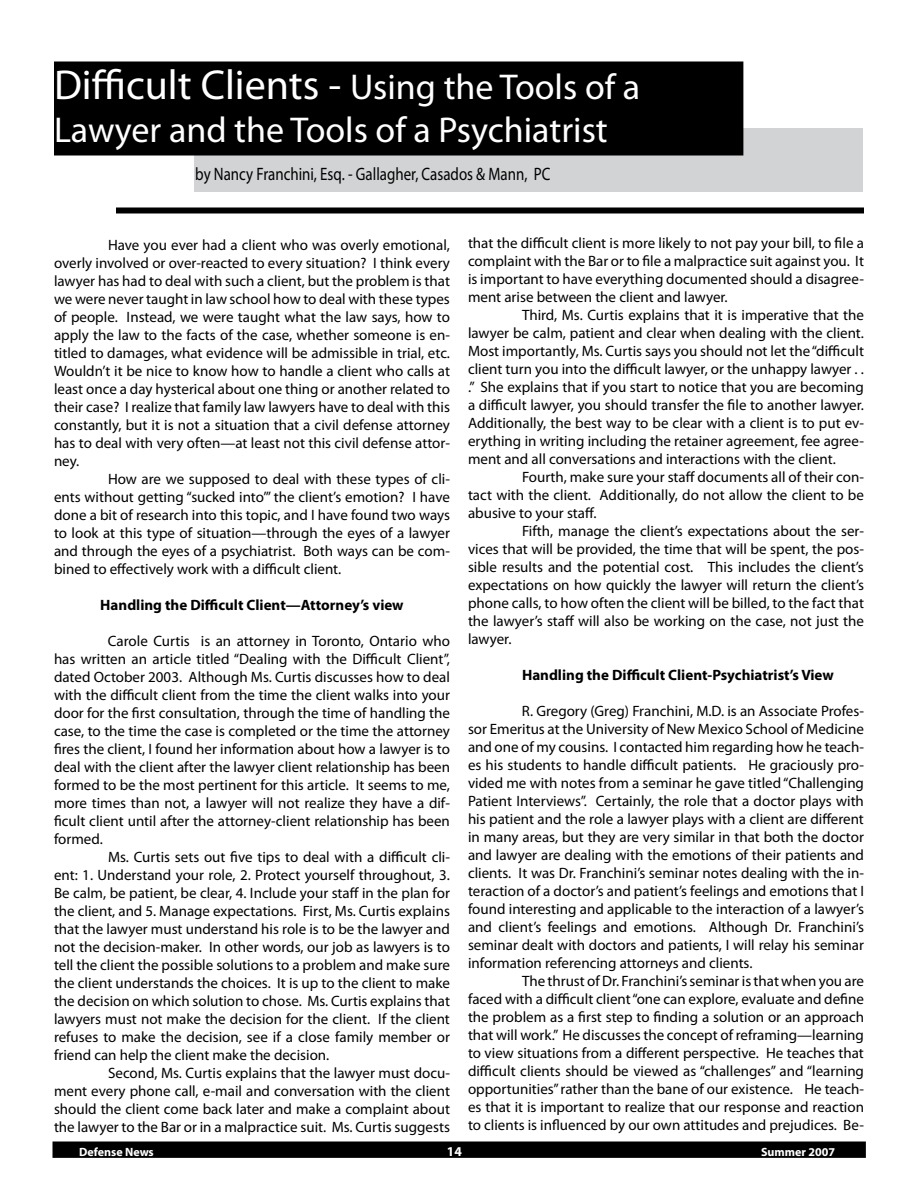
<style>
.page{position:relative;width:918px;height:1188px;background:#fff}
.page>*{position:absolute;margin:0;border:0;box-sizing:border-box;transform-origin:0 0}
.t1{font:42px "Myriad Pro";color:#fff}
.t2{font:36px "Myriad Pro";color:#fff}
.t3{font:18px "Myriad Pro";color:#000;scale:.83 1}
.t4{font:15px/18px "Myriad Pro";color:#000;text-align:justify}
.t5{font:700 15px "Myriad Pro";color:#000}
.t6{font:700 13.5px "Myriad Pro";color:#fff}
.t7{font:700 12px "Myriad Pro";color:#fff}
.s1{font-size:36px}
</style>
<div class="page">
<div style="left:53px;top:1142px;width:812px;height:15px;background:#000"></div>
<div style="left:52px;top:1142px;width:814px;height:16px;border:2px solid #000"></div>
<div style="left:195px;top:128px;width:668px;height:64px;background:#d1d3d4"></div>
<div style="left:55px;top:62px;width:688px;height:93px;background:#000"></div>
<div style="left:54px;top:62px;width:689px;height:94px;border:2px solid #000"></div>
<div style="left:116px;top:207px;width:748px;height:6px;border:2px solid #000"></div>
<h1 class="t1" style="left:54px;top:59px;width:588px">Difficult Clients - <span class="s1">Using the Tools of a</span></h1>
<h2 class="t2" style="left:54px;top:107px;width:555px">Lawyer and the Tools of a Psychiatrist</h2>
<p class="t3" style="left:195px;top:163px;width:429px">by Nancy Franchini, Esq. - Gallagher, Casados &amp; Mann, PC</p>
<p class="t4" style="left:54px;top:235px;width:398px;text-indent:54px">Have you ever had a client who was overly emotional, overly involved or over-reacted to every situation? I think every lawyer has had to deal with such a client, but the problem is that we were never taught in law school how to deal with these types of people. Instead, we were taught what the law says, how to apply the law to the facts of the case, whether someone is en&shy;titled to damages, what evidence will be admissible in trial, etc.<br>Wouldn’t it be nice to know how to handle a client who calls at least once a day hysterical about one thing or another related to their case? I realize that family law lawyers have to deal with this constantly, but it is not a situation that a civil defense attorney has to deal with very often—at least not this civil defense attor&shy;ney.</p>
<p class="t4" style="left:54px;top:469px;width:398px;text-indent:54px">How are we supposed to deal with these types of cli&shy;ents without getting “sucked into’” the client’s emotion? I have done a bit of research into this topic, and I have found two ways to look at this type of situation—through the eyes of a lawyer and through the eyes of a psychiatrist. Both ways can be com&shy;bined to effectively work with a difficult client.</p>
<p class="t5" style="left:100px;top:595px;width:305px">Handling the Difficult Client—Attorney’s view</p>
<p class="t4" style="left:54px;top:631px;width:398px;text-indent:54px">Carole Curtis is an attorney in Toronto, Ontario who has written an article titled “Dealing with the Difficult Client”, dated October 2003. Although Ms. Curtis discusses how to deal with the difficult client from the time the client walks into your door for the first consultation, through the time of handling the case, to the time the case is completed or the time the attorney fires the client, I found her information about how a lawyer is to deal with the client after the lawyer client relationship has been formed to be the most pertinent for this article. It seems to me, more times than not, a lawyer will not realize they have a dif&shy;ficult client until after the attorney-client relationship has been formed.</p>
<p class="t4" style="left:54px;top:847px;width:398px;text-indent:54px">Ms. Curtis sets out five tips to deal with a difficult cli&shy;ent: 1. Understand your role, 2. Protect yourself throughout, 3.<br>Be calm, be patient, be clear, 4. Include your staff in the plan for the client, and 5. Manage expectations. First, Ms. Curtis explains that the lawyer must understand his role is to be the lawyer and not the decision-maker. In other words, our job as lawyers is to tell the client the possible solutions to a problem and make sure the client understands the choices. It is up to the client to make the decision on which solution to chose. Ms. Curtis explains that lawyers must not make the decision for the client. If the client refuses to make the decision, see if a close family member or friend can help the client make the decision.</p>
<p class="t4" style="left:54px;top:1063px;width:398px;text-indent:54px">Second, Ms. Curtis explains that the lawyer must docu&shy;ment every phone call, e-mail and conversation with the client should the client come back later and make a complaint about the lawyer to the Bar or in a malpractice suit. Ms. Curtis suggests</p>
<p class="t4" style="left:468px;top:234px;width:398px">that the difficult client is more likely to not pay your bill, to file a complaint with the Bar or to file a malpractice suit against you. It is important to have everything documented should a disagree&shy;ment arise between the client and lawyer.</p>
<p class="t4" style="left:468px;top:306px;width:398px;text-indent:54px">Third, Ms. Curtis explains that it is imperative that the lawyer be calm, patient and clear when dealing with the client.<br>Most importantly, Ms. Curtis says you should not let the “difficult client turn you into the difficult lawyer, or the unhappy lawyer . . .” She explains that if you start to notice that you are becoming a difficult lawyer, you should transfer the file to another lawyer.<br>Additionally, the best way to be clear with a client is to put ev&shy;erything in writing including the retainer agreement, fee agree&shy;ment and all conversations and interactions with the client.</p>
<p class="t4" style="left:468px;top:468px;width:398px;text-indent:54px">Fourth, make sure your staff documents all of their con&shy;tact with the client. Additionally, do not allow the client to be abusive to your staff.</p>
<p class="t4" style="left:468px;top:522px;width:398px;text-indent:54px">Fifth, manage the client’s expectations about the ser&shy;vices that will be provided, the time that will be spent, the pos&shy;sible results and the potential cost. This includes the client’s expectations on how quickly the lawyer will return the client’s phone calls, to how often the client will be billed, to the fact that the lawyer’s staff will also be working on the case, not just the lawyer.</p>
<p class="t5" style="left:522px;top:665px;width:313px">Handling the Difficult Client-Psychiatrist’s View</p>
<p class="t4" style="left:468px;top:702px;width:398px;text-indent:54px">R. Gregory (Greg) Franchini, M.D. is an Associate Profes&shy;sor Emeritus at the University of New Mexico School of Medicine and one of my cousins. I contacted him regarding how he teach&shy;es his students to handle difficult patients. He graciously pro&shy;vided me with notes from a seminar he gave titled “Challenging Patient Interviews”. Certainly, the role that a doctor plays with his patient and the role a lawyer plays with a client are different in many areas, but they are very similar in that both the doctor and lawyer are dealing with the emotions of their patients and clients. It was Dr. Franchini’s seminar notes dealing with the in&shy;teraction of a doctor’s and patient’s feelings and emotions that I found interesting and applicable to the interaction of a lawyer’s and client’s feelings and emotions. Although Dr. Franchini’s seminar dealt with doctors and patients, I will relay his seminar information referencing attorneys and clients.</p>
<p class="t4" style="left:468px;top:972px;width:398px;text-indent:54px">The thrust of Dr. Franchini’s seminar is that when you are faced with a difficult client “one can explore, evaluate and define the problem as a first step to finding a solution or an approach that will work.” He discusses the concept of reframing—learning to view situations from a different perspective. He teaches that difficult clients should be viewed as “challenges” and “learning opportunities” rather than the bane of our existence. He teach&shy;es that it is important to realize that our response and reaction to clients is influenced by our own attitudes and prejudices. Be-</p>
<p class="t7" style="left:79px;top:1144px;width:76px">Defense News</p>
<p class="t6" style="left:447px;top:1142px;width:16px">14</p>
<p class="t7" style="left:761px;top:1144px;width:76px">Summer 2007</p>
</div>
